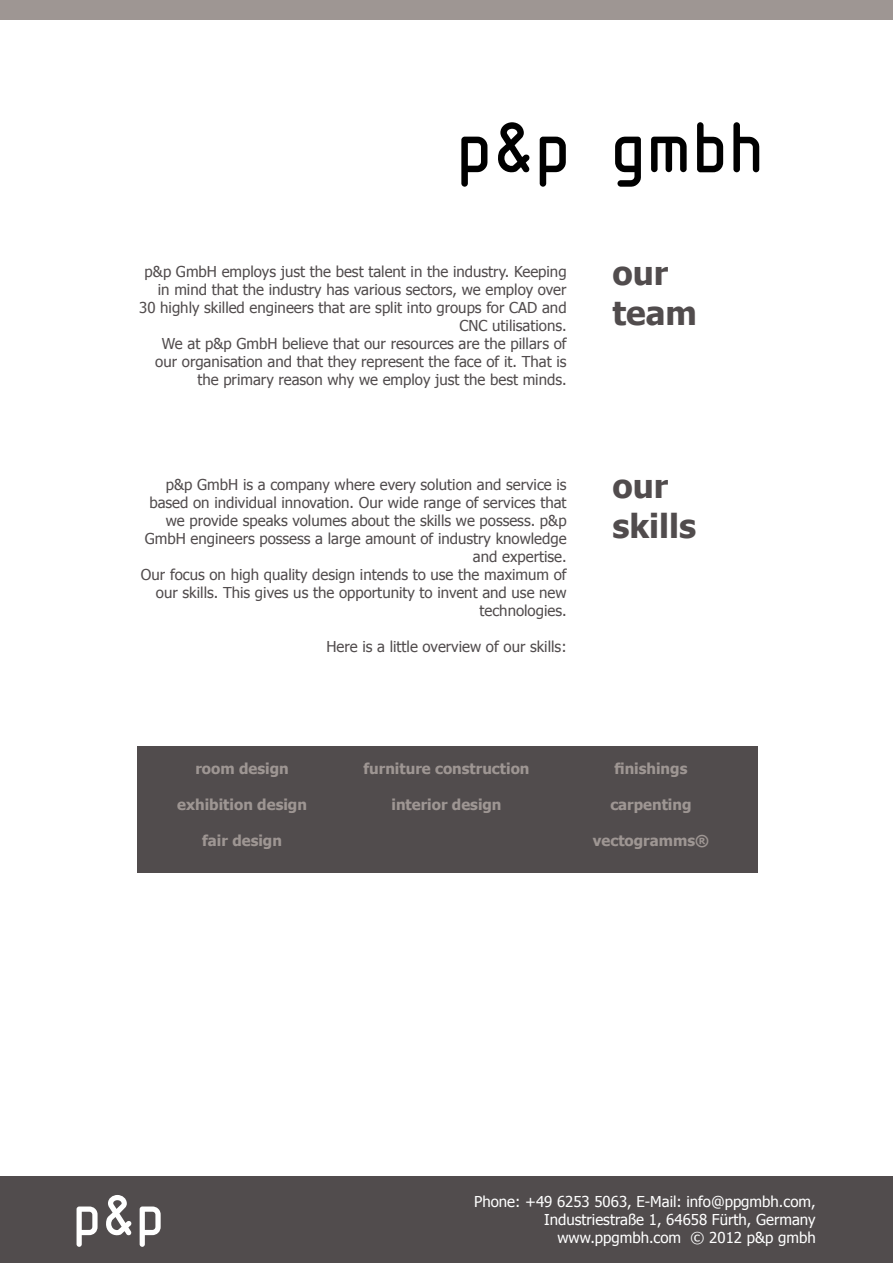
<style>
.page{position:relative;width:893px;height:1263px;background:#fff}
.page>*{position:absolute;margin:0;border:0;box-sizing:border-box;transform-origin:0 0}
.t1{font:700 33px/39.6px "Tahoma";color:#514c4d}
.t2{font:15px/18px "Tahoma";color:#514c4d;text-align:right}
.t3{font:700 15px "Tahoma";color:#9e9693}
.t4{font:15px/18px "Tahoma";color:#fff;text-align:right}
</style>
<div class="page">
<div style="left:0;top:0;width:893px;height:19px;background:#9e9693"></div>
<div style="left:0;top:1176px;width:893px;height:87px;background:#514c4d"></div>
<svg style="left:77px;top:1206px;width:21px;height:41px"></svg>
<svg style="left:106px;top:1195px;width:26px;height:40px"></svg>
<svg style="left:140px;top:1206px;width:21px;height:41px"></svg>
<svg style="left:461px;top:137px;width:26px;height:50px"></svg>
<svg style="left:498px;top:122px;width:32px;height:51px"></svg>
<svg style="left:540px;top:137px;width:26px;height:50px"></svg>
<svg style="left:615px;top:137px;width:26px;height:50px"></svg>
<svg style="left:697px;top:122px;width:26px;height:50px"></svg>
<svg style="left:733px;top:122px;width:26px;height:50px"></svg>
<svg style="left:651px;top:137px;width:36px;height:35px"></svg>
<div style="left:138px;top:747px;width:620px;height:126px;background:#514c4d"></div>
<p class="t2" style="left:139px;top:262px;width:429px">p&amp;p GmbH employs just the best talent in the industry. Keeping in mind that the industry has various sectors, we employ over 30 highly skilled engineers that are split into groups for CAD and CNC utilisations.<br>We at p&amp;p GmbH believe that our resources are the pillars of our organisation and that they represent the face of it. That is the primary reason why we employ just the best minds.</p>
<p class="t2" style="left:141px;top:475px;width:427px">p&amp;p GmbH is a company where every solution and service is based on individual innovation. Our wide range of services that we provide speaks volumes about the skills we possess. p&amp;p GmbH engineers possess a large amount of industry knowledge and expertise.<br>Our focus on high quality design intends to use the maximum of our skills. This gives us the opportunity to invent and use new technologies.</p>
<p class="t2" style="left:326px;top:637px;width:242px">Here is a little overview of our skills:</p>
<h1 class="t1" style="left:612px;top:251px;width:86px">our team</h1>
<h1 class="t1" style="left:612px;top:464px;width:85px">our skills</h1>
<p class="t3" style="left:195px;top:758px;width:95px">room design</p>
<p class="t3" style="left:177px;top:794px;width:131px">exhibition design</p>
<p class="t3" style="left:202px;top:830px;width:81px">fair design</p>
<p class="t3" style="left:363px;top:758px;width:167px">furniture construction</p>
<p class="t3" style="left:391px;top:794px;width:112px">interior design</p>
<p class="t3" style="left:614px;top:758px;width:74px">finishings</p>
<p class="t3" style="left:610px;top:794px;width:83px">carpenting</p>
<p class="t3" style="left:593px;top:830px;width:118px">vectogramms®</p>
<p class="t4" style="left:474px;top:1192px;width:343px">Phone: +49 6253 5063, E-Mail: info@ppgmbh.com,<br>Industriestraße 1, 64658 Fürth, Germany www.ppgmbh.com © 2012 p&amp;p gmbh</p>
</div>
